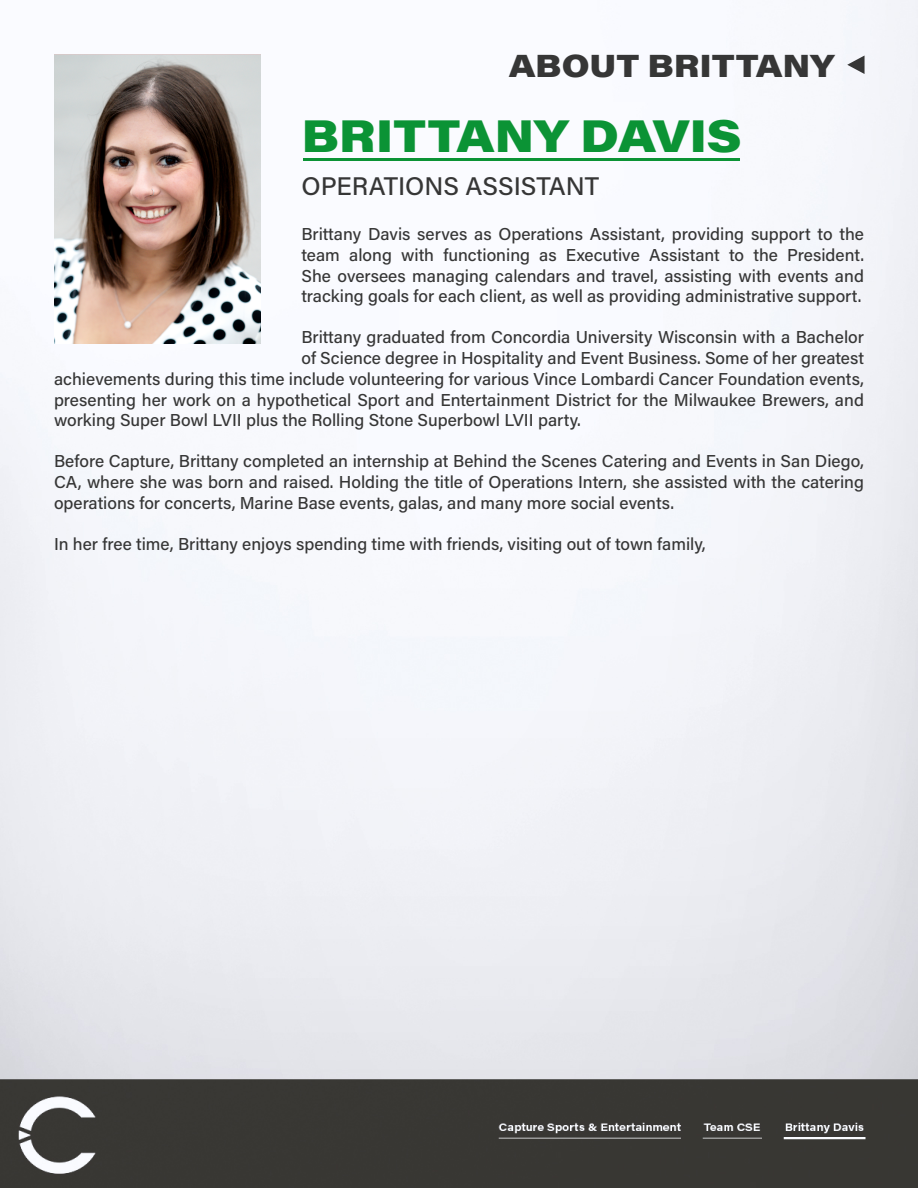
<style>
.page{position:relative;width:918px;height:1188px;background:#fff}
.page>*{position:absolute;margin:0;border:0;box-sizing:border-box;transform-origin:0 0}
.t1{font:900 45px "Acumin Pro Wide";color:#0b9335}
.t2{font:900 31.5px "Acumin Pro Wide";color:#363636}
.t3{font:500 25.5px "Acumin Pro";color:#363636}
.t4{font:500 17.25px/20.7px "Acumin Pro";color:#363636;text-align:justify}
</style>
<div class="page">
<img style="left:0;top:0;width:918px;height:1188px">
<img style="left:54px;top:54px;width:207px;height:290px">
<hr style="left:303px;top:159px;width:437px;height:2px;background:#0b9335">
<svg style="left:847px;top:56px;width:18px;height:18px"></svg>
<h2 class="t2" style="left:509px;top:43px;width:327px">ABOUT BRITTANY</h2>
<h1 class="t1" style="left:301px;top:102px;width:442px">BRITTANY DAVIS</h1>
<h3 class="t3" style="left:301px;top:169px;width:299px">OPERATIONS ASSISTANT</h3>
<p class="t4" style="left:301px;top:223px;width:564px">Brittany Davis serves as Operations Assistant, providing support to the team along with functioning as Executive Assistant to the President.<br>She oversees managing calendars and travel, assisting with events and tracking goals for each client, as well as providing administrative support.</p>
<p class="t4" style="left:301px;top:326px;width:564px">Brittany graduated from Concordia University Wisconsin with a Bachelor</p>
<p class="t4" style="left:301px;top:347px;width:564px">of Science degree in Hospitality and Event Business. Some of her greatest</p>
<p class="t4" style="left:54px;top:368px;width:812px">achievements during this time include volunteering for various Vince Lombardi Cancer Foundation events,</p>
<p class="t4" style="left:54px;top:388px;width:811px">presenting her work on a hypothetical Sport and Entertainment District for the Milwaukee Brewers, and</p>
<p class="t4" style="left:54px;top:409px;width:528px">working Super Bowl LVII plus the Rolling Stone Superbowl LVII party.</p>
<p class="t4" style="left:54px;top:450px;width:812px">Before Capture, Brittany completed an internship at Behind the Scenes Catering and Events in San Diego, CA, where she was born and raised. Holding the title of Operations Intern, she assisted with the catering operations for concerts, Marine Base events, galas, and many more social events.</p>
<p class="t4" style="left:54px;top:532px;width:653px">In her free time, Brittany enjoys spending time with friends, visiting out of town family,</p>
</div>
